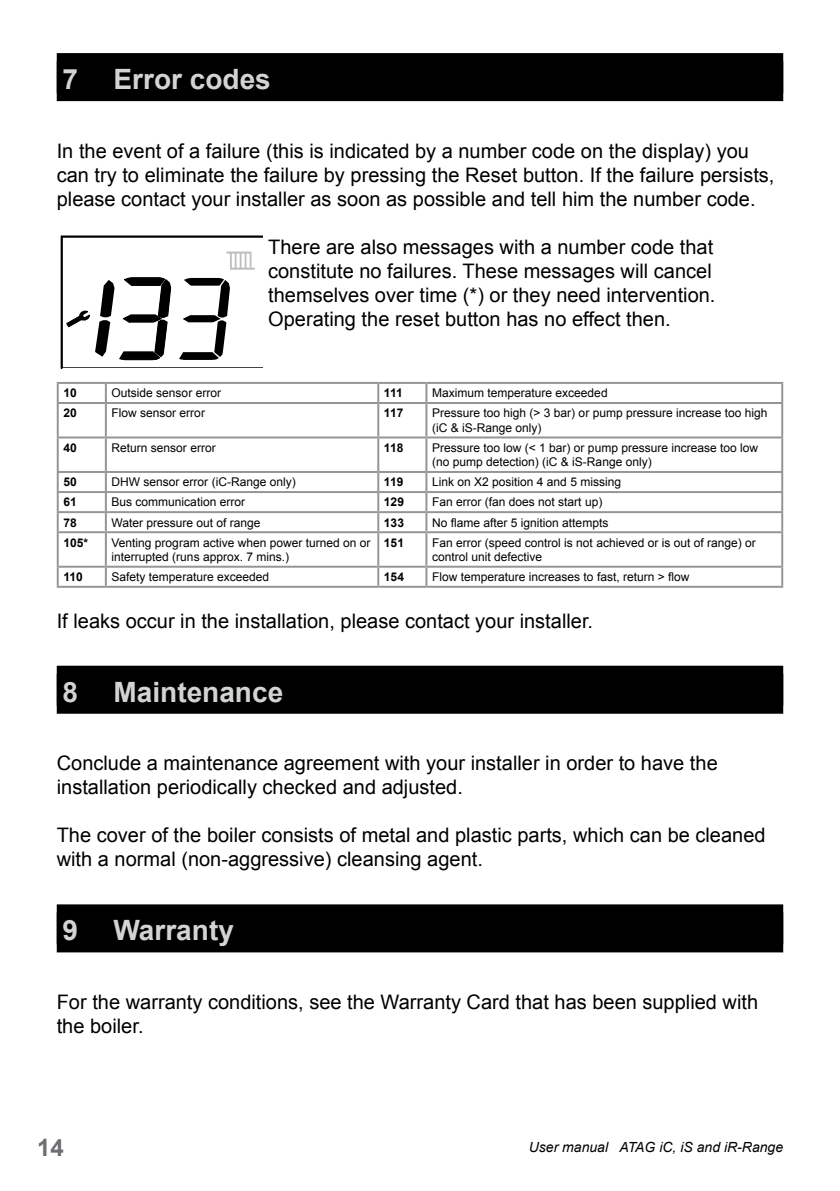
<style>
.page{position:relative;width:840px;height:1191px;background:#fff}
.page>*{position:absolute;margin:0;border:0;box-sizing:border-box;transform-origin:0 0}
.t1{font:700 28px "Arial";color:#d1d3d4}
.t2{font:700 24px "Arial";color:#6d6e71}
.t3{font:20px/24px "Arial";color:#000}
.t4{font:italic 14px "Arial";color:#000}
.t5{font:12px/14.4px "Arial";color:#000}
.t6{font:700 12px "Arial";color:#000}
</style>
<div class="page">
<div style="left:57px;top:61px;width:725px;height:40px;background:#000"></div>
<div style="left:57px;top:53px;width:725px;height:40px;background:#000"></div>
<div style="left:57px;top:673px;width:725px;height:40px;background:#000"></div>
<div style="left:57px;top:665px;width:725px;height:40px;background:#000"></div>
<div style="left:57px;top:912px;width:725px;height:40px;background:#000"></div>
<div style="left:57px;top:904px;width:725px;height:40px;background:#000"></div>
<hr style="left:57px;top:382px;width:49px;height:2px;background:#939598">
<svg style="left:57px;top:384px;width:2px;height:18px"></svg>
<hr style="left:106px;top:382px;width:272px;height:2px;background:#939598">
<svg style="left:105px;top:384px;width:2px;height:18px"></svg>
<hr style="left:378px;top:382px;width:48px;height:2px;background:#939598">
<svg style="left:377px;top:384px;width:2px;height:18px"></svg>
<hr style="left:426px;top:382px;width:356px;height:2px;background:#939598">
<svg style="left:425px;top:384px;width:2px;height:18px"></svg>
<svg style="left:781px;top:384px;width:1px;height:18px"></svg>
<hr style="left:57px;top:402px;width:49px;height:2px;background:#939598">
<hr style="left:57px;top:404px;width:2px;height:32px;background:#939598">
<hr style="left:106px;top:402px;width:272px;height:2px;background:#939598">
<hr style="left:105px;top:404px;width:2px;height:32px;background:#939598">
<hr style="left:378px;top:402px;width:48px;height:2px;background:#939598">
<hr style="left:377px;top:404px;width:2px;height:32px;background:#939598">
<hr style="left:426px;top:402px;width:356px;height:2px;background:#939598">
<hr style="left:425px;top:404px;width:2px;height:32px;background:#939598">
<hr style="left:780px;top:404px;width:2px;height:32px;background:#939598">
<hr style="left:57px;top:436px;width:49px;height:2px;background:#939598">
<hr style="left:57px;top:438px;width:2px;height:33px;background:#939598">
<hr style="left:106px;top:436px;width:272px;height:2px;background:#939598">
<hr style="left:105px;top:438px;width:2px;height:33px;background:#939598">
<hr style="left:378px;top:436px;width:48px;height:2px;background:#939598">
<hr style="left:377px;top:438px;width:2px;height:33px;background:#939598">
<hr style="left:426px;top:436px;width:356px;height:2px;background:#939598">
<hr style="left:425px;top:438px;width:2px;height:33px;background:#939598">
<hr style="left:780px;top:438px;width:2px;height:33px;background:#939598">
<hr style="left:57px;top:471px;width:49px;height:2px;background:#939598">
<hr style="left:106px;top:471px;width:272px;height:2px;background:#939598">
<hr style="left:378px;top:471px;width:48px;height:2px;background:#939598">
<hr style="left:426px;top:471px;width:356px;height:2px;background:#939598">
<hr style="left:57px;top:491px;width:49px;height:2px;background:#939598">
<hr style="left:106px;top:491px;width:272px;height:2px;background:#939598">
<hr style="left:378px;top:491px;width:48px;height:2px;background:#939598">
<hr style="left:426px;top:491px;width:356px;height:2px;background:#939598">
<hr style="left:57px;top:511px;width:49px;height:2px;background:#939598">
<svg style="left:57px;top:473px;width:2px;height:58px"></svg>
<hr style="left:106px;top:511px;width:272px;height:2px;background:#939598">
<svg style="left:105px;top:473px;width:2px;height:58px"></svg>
<hr style="left:378px;top:511px;width:48px;height:2px;background:#939598">
<svg style="left:377px;top:473px;width:2px;height:58px"></svg>
<hr style="left:426px;top:511px;width:356px;height:2px;background:#939598">
<svg style="left:425px;top:473px;width:2px;height:58px"></svg>
<svg style="left:780px;top:473px;width:2px;height:58px"></svg>
<hr style="left:57px;top:531px;width:49px;height:2px;background:#939598">
<hr style="left:57px;top:533px;width:2px;height:33px;background:#939598">
<hr style="left:106px;top:531px;width:272px;height:2px;background:#939598">
<hr style="left:105px;top:533px;width:2px;height:33px;background:#939598">
<hr style="left:378px;top:531px;width:48px;height:2px;background:#939598">
<hr style="left:377px;top:533px;width:2px;height:33px;background:#939598">
<hr style="left:426px;top:531px;width:356px;height:2px;background:#939598">
<hr style="left:425px;top:533px;width:2px;height:33px;background:#939598">
<hr style="left:780px;top:533px;width:2px;height:33px;background:#939598">
<hr style="left:57px;top:566px;width:49px;height:1px;background:#939598">
<svg style="left:57px;top:567px;width:2px;height:19px"></svg>
<hr style="left:106px;top:566px;width:272px;height:1px;background:#939598">
<svg style="left:105px;top:567px;width:2px;height:19px"></svg>
<hr style="left:378px;top:566px;width:48px;height:1px;background:#939598">
<svg style="left:377px;top:567px;width:2px;height:19px"></svg>
<hr style="left:426px;top:566px;width:356px;height:1px;background:#939598">
<svg style="left:425px;top:567px;width:2px;height:19px"></svg>
<svg style="left:780px;top:567px;width:2px;height:19px"></svg>
<hr style="left:57px;top:586px;width:49px;height:2px;background:#939598">
<hr style="left:106px;top:586px;width:272px;height:2px;background:#939598">
<hr style="left:378px;top:586px;width:48px;height:2px;background:#939598">
<hr style="left:426px;top:586px;width:356px;height:2px;background:#939598">
<svg style="left:61px;top:236px;width:201px;height:133px"></svg>
<h1 class="t1" style="left:62px;top:64px;width:17px">7</h1>
<h1 class="t1" style="left:113px;top:64px;width:159px">Error codes</h1>
<p class="t3" style="left:57px;top:139px;width:718px">In the event of a failure (this is indicated by a number code on the display) you can try to eliminate the failure by pressing the Reset button. If the failure persists, please contact your installer as soon as possible and tell him the number code.</p>
<p class="t3" style="left:268px;top:235px;width:448px">There are also messages with a number code that constitute no failures. These messages will cancel themselves over time (*) or they need intervention.<br>Operating the reset button has no effect then.</p>
<p class="t6" style="left:63px;top:386px;width:15px">10</p>
<p class="t5" style="left:111px;top:386px;width:111px">Outside sensor error</p>
<p class="t6" style="left:384px;top:386px;width:20px">111</p>
<p class="t5" style="left:432px;top:386px;width:177px">Maximum temperature exceeded</p>
<p class="t6" style="left:63px;top:406px;width:15px">20</p>
<p class="t5" style="left:111px;top:406px;width:95px">Flow sensor error</p>
<p class="t6" style="left:384px;top:406px;width:21px">117</p>
<p class="t5" style="left:432px;top:406px;width:337px">Pressure too high (&gt; 3 bar) or pump pressure increase too high (iC &amp; iS-Range only)</p>
<p class="t6" style="left:63px;top:441px;width:15px">40</p>
<p class="t5" style="left:111px;top:440px;width:106px">Return sensor error</p>
<p class="t6" style="left:384px;top:441px;width:21px">118</p>
<p class="t5" style="left:432px;top:440px;width:327px">Pressure too low (&lt; 1 bar) or pump pressure increase too low (no pump detection) (iC &amp; iS-Range only)</p>
<p class="t6" style="left:63px;top:475px;width:15px">50</p>
<p class="t5" style="left:111px;top:475px;width:186px">DHW sensor error (iC-Range only)</p>
<p class="t6" style="left:384px;top:475px;width:21px">119</p>
<p class="t5" style="left:432px;top:475px;width:190px">Link on X2 position 4 and 5 missing</p>
<p class="t6" style="left:63px;top:495px;width:15px">61</p>
<p class="t5" style="left:111px;top:495px;width:135px">Bus communication error</p>
<p class="t6" style="left:384px;top:495px;width:22px">129</p>
<p class="t5" style="left:432px;top:495px;width:172px">Fan error (fan does not start up)</p>
<p class="t6" style="left:63px;top:516px;width:15px">78</p>
<p class="t5" style="left:111px;top:515px;width:150px">Water pressure out of range</p>
<p class="t6" style="left:384px;top:516px;width:22px">133</p>
<p class="t5" style="left:432px;top:515px;width:178px">No flame after 5 ignition attempts</p>
<p class="t6" style="left:63px;top:536px;width:26px">105*</p>
<p class="t5" style="left:111px;top:535px;width:260px">Venting program active when power turned on or interrupted (runs approx. 7 mins.)</p>
<p class="t6" style="left:384px;top:536px;width:22px">151</p>
<p class="t5" style="left:432px;top:535px;width:325px">Fan error (speed control is not achieved or is out of range) or control unit defective</p>
<p class="t6" style="left:63px;top:570px;width:21px">110</p>
<p class="t5" style="left:111px;top:570px;width:159px">Safety temperature exceeded</p>
<p class="t6" style="left:384px;top:570px;width:22px">154</p>
<p class="t5" style="left:432px;top:570px;width:259px">Flow temperature increases to fast, return &gt; flow</p>
<p class="t3" style="left:57px;top:609px;width:537px">If leaks occur in the installation, please contact your installer.</p>
<h1 class="t1" style="left:62px;top:676px;width:17px">8</h1>
<h1 class="t1" style="left:113px;top:676px;width:171px">Maintenance</h1>
<p class="t3" style="left:57px;top:751px;width:662px">Conclude a maintenance agreement with your installer in order to have the installation periodically checked and adjusted.</p>
<p class="t3" style="left:57px;top:823px;width:710px">The cover of the boiler consists of metal and plastic parts, which can be cleaned with a normal (non-aggressive) cleansing agent.</p>
<h1 class="t1" style="left:62px;top:915px;width:17px">9</h1>
<h1 class="t1" style="left:113px;top:915px;width:122px">Warranty</h1>
<p class="t3" style="left:57px;top:990px;width:702px">For the warranty conditions, see the Warranty Card that has been supplied with the boiler.</p>
<p class="t2" style="left:37px;top:1134px;width:28px">14</p>
<p class="t4" style="left:528px;top:1138px;width:256px">User manual ATAG iC, iS and iR-Range</p>
</div>
